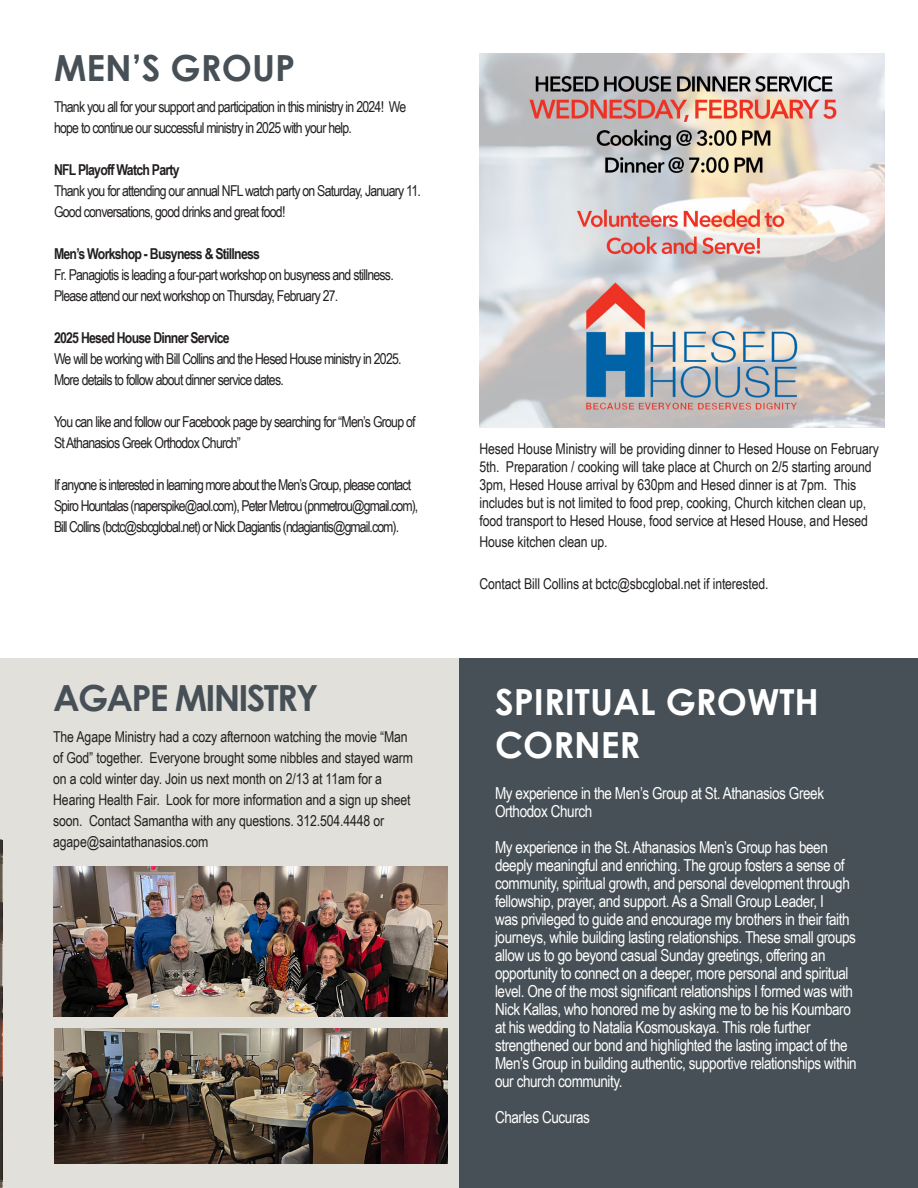
<style>
.page{position:relative;width:918px;height:1188px;background:#fff}
.page>*{position:absolute;margin:0;border:0;box-sizing:border-box;transform-origin:0 0}
.t1{font:700 36px "Century Gothic";color:#fff}
.t2{font:700 36px "Century Gothic";letter-spacing:-.05em;color:#465056}
.t3{font:700 36px "Century Gothic";color:#465056}
.t4{font:16.5px/18px "Arial Narrow";letter-spacing:-.025em;color:#fff}
.t5{font:15px/21px "Arial Narrow";letter-spacing:-.05em;color:#231f20}
.t6{font:15px/21px "Arial Narrow";letter-spacing:-.01em;color:#231f20}
.t7{font:700 15px "Arial Narrow";letter-spacing:-.05em;color:#231f20}
</style>
<div class="page">
<div style="left:0;top:659px;width:459px;height:529px;background:#e1e0da"></div>
<img style="left:480px;top:54px;width:405px;height:373px">
<img style="left:54px;top:866px;width:393px;height:151px">
<img style="left:54px;top:1029px;width:393px;height:135px">
<div style="left:459px;top:659px;width:459px;height:529px;background:#465056"></div>
<p class="t3" style="left:54px;top:41px;width:243px">MEN’S GROUP</p>
<p class="t5" style="left:54px;top:96px;width:354px">Thank you all for your support and participation in this ministry in 2024! We hope to continue our successful ministry in 2025 with your help.</p>
<p class="t7" style="left:54px;top:158px;width:127px">NFL Playoff Watch Party</p>
<p class="t5" style="left:54px;top:180px;width:368px">Thank you for attending our annual NFL watch party on Saturday, January 11.<br>Good conversations, good drinks and great food!</p>
<p class="t7" style="left:54px;top:242px;width:208px">Men’s Workshop - Busyness &amp; Stillness</p>
<p class="t5" style="left:54px;top:264px;width:341px">Fr. Panagiotis is leading a four-part workshop on busyness and stillness.<br>Please attend our next workshop on Thursday, February 27.</p>
<p class="t7" style="left:54px;top:326px;width:177px">2025 Hesed House Dinner Service</p>
<p class="t5" style="left:54px;top:348px;width:349px">We will be working with Bill Collins and the Hesed House ministry in 2025.<br>More details to follow about dinner service dates.</p>
<p class="t5" style="left:54px;top:411px;width:363px">You can like and follow our Facebook page by searching for “Men’s Group of<br>St Athanasios Greek Orthodox Church”</p>
<p class="t5" style="left:54px;top:474px;width:366px">If anyone is interested in learning more about the Men’s Group, please contact<br>Spiro Hountalas (naperspike@aol.com), Peter Metrou (pnmetrou@gmail.com),<br>Bill Collins (bctc@sbcglobal.net) or Nick Dagiantis (ndagiantis@gmail.com).</p>
<p class="t2" style="left:53px;top:670px;width:267px">AGAPE MINISTRY</p>
<p class="t6" style="left:53px;top:725px;width:361px">The Agape Ministry had a cozy afternoon watching the movie “Man of God” together. Everyone brought some nibbles and stayed warm on a cold winter day. Join us next month on 2/13 at 11am for a Hearing Health Fair. Look for more information and a sign up sheet soon. Contact Samantha with any questions. 312.504.4448 or agape@saintathanasios.com</p>
<p class="t6" style="left:480px;top:439px;width:401px;line-height:18px">Hesed House Ministry will be providing dinner to Hesed House on February 5th. Preparation / cooking will take place at Church on 2/5 starting around 3pm, Hesed House arrival by 630pm and Hesed dinner is at 7pm. This includes but is not limited to food prep, cooking, Church kitchen clean up, food transport to Hesed House, food service at Hesed House, and Hesed</p>
<p class="t6" style="left:480px;top:531px;width:129px">House kitchen clean up.</p>
<p class="t6" style="left:480px;top:573px;width:291px">Contact Bill Collins at bctc@sbcglobal.net if interested.</p>
<p class="t1" style="left:495px;top:675px;width:326px">SPIRITUAL GROWTH</p>
<p class="t1" style="left:495px;top:718px;width:147px">CORNER</p>
<p class="t4" style="left:495px;top:784px;width:331px">My experience in the Men’s Group at St. Athanasios Greek<br>Orthodox Church</p>
<p class="t4" style="left:495px;top:838px;width:363px">My experience in the St. Athanasios Men’s Group has been deeply meaningful and enriching. The group fosters a sense of community, spiritual growth, and personal development through fellowship, prayer, and support. As a Small Group Leader, I<br>was privileged to guide and encourage my brothers in their faith journeys, while building lasting relationships. These small groups allow us to go beyond casual Sunday greetings, offering an opportunity to connect on a deeper, more personal and spiritual level. One of the most significant relationships I formed was with Nick Kallas, who honored me by asking me to be his Koumbaro at his wedding to Natalia Kosmouskaya. This role further strengthened our bond and highlighted the lasting impact of the Men’s Group in building authentic, supportive relationships within our church community.</p>
<p class="t4" style="left:495px;top:1108px;width:96px">Charles Cucuras</p>
</div>
